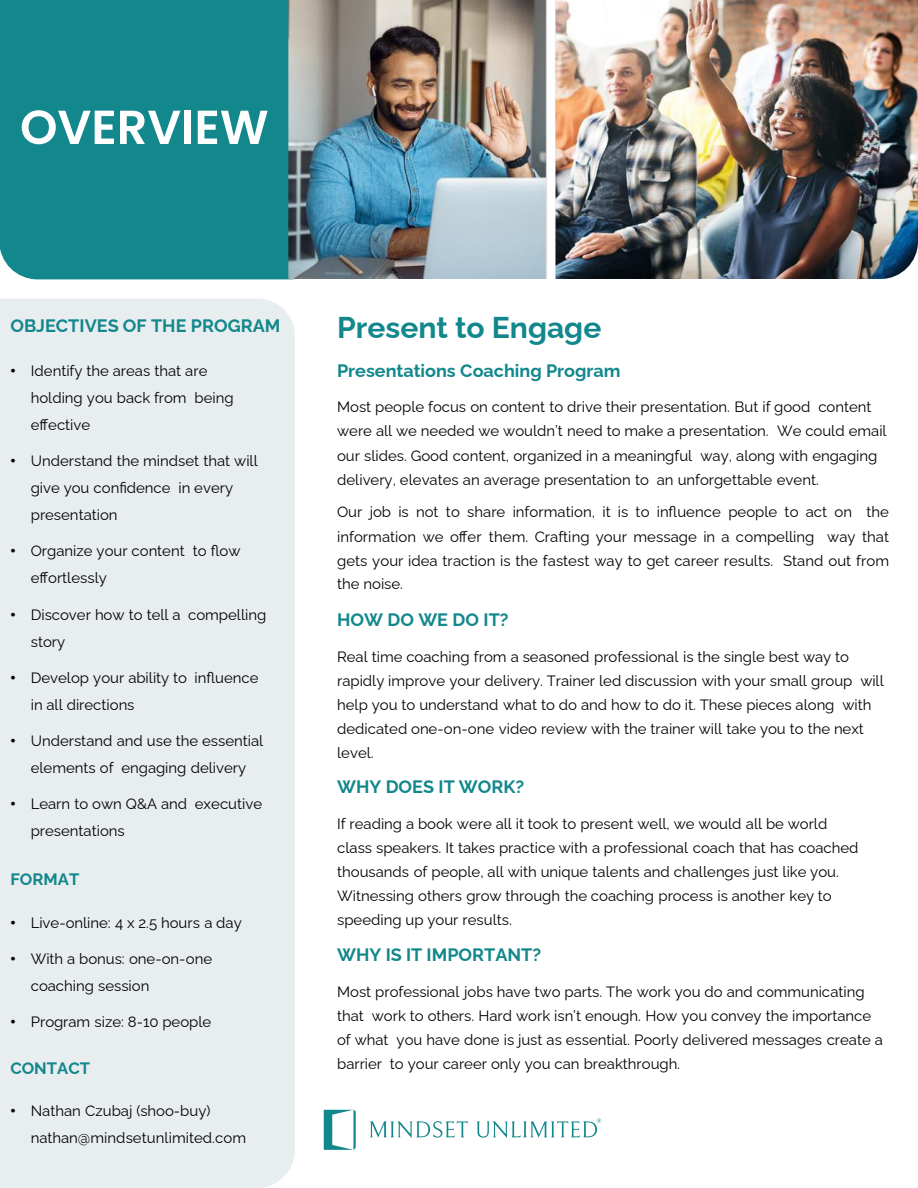
<style>
.page{position:relative;width:918px;height:1188px;background:#fff}
.page>*{position:absolute;margin:0;border:0;box-sizing:border-box;transform-origin:0 0}
.t1{font:700 30px "Raleway";color:#12878c}
.t2{font:700 18px "Raleway";color:#12878c}
.t3{font:700 16.5px "Raleway";color:#12878c}
.t4{font:15px/24px "Raleway";color:#000}
.s1{font-family:"Arial"}
</style>
<div class="page">
<div style="left:0;top:298px;width:295px;height:890px;background:#e8edef"></div>
<div style="left:0;top:0;width:295px;height:280px;background:#12878c"></div>
<img style="left:288px;top:0;width:630px;height:279px">
<svg style="left:22px;top:110px;width:92px;height:34px"></svg>
<svg style="left:120px;top:111px;width:60px;height:33px"></svg>
<div style="left:185px;top:111px;width:6px;height:33px;background:#fff"></div>
<svg style="left:198px;top:111px;width:70px;height:33px"></svg>
<svg style="left:324px;top:1110px;width:32px;height:40px"></svg>
<svg style="left:370px;top:1121px;width:98px;height:17px"></svg>
<svg style="left:477px;top:1118px;width:124px;height:20px"></svg>
<p class="t2" style="left:10px;top:312px;width:272px">OBJECTIVES OF THE PROGRAM</p>
<p class="t4" style="left:31px;top:356px;width:204px;line-height:27px;text-indent:-20px"><span class="s1">•</span> Identify the areas that are holding you back from being effective</p>
<p class="t4" style="left:31px;top:446px;width:228px;line-height:27px;text-indent:-20px"><span class="s1">•</span> Understand the mindset that will give you confidence in every presentation</p>
<p class="t4" style="left:31px;top:536px;width:211px;line-height:27px;text-indent:-20px"><span class="s1">•</span> Organize your content to flow effortlessly</p>
<p class="t4" style="left:31px;top:599px;width:237px;line-height:27px;text-indent:-20px"><span class="s1">•</span> Discover how to tell a compelling story</p>
<p class="t4" style="left:31px;top:662px;width:229px;line-height:27px;text-indent:-20px"><span class="s1">•</span> Develop your ability to influence in all directions</p>
<p class="t4" style="left:10px;top:725px;width:254px;line-height:27px;text-align:center"><span class="s1">•</span> Understand and use the essential elements of engaging delivery</p>
<p class="t4" style="left:31px;top:788px;width:233px;line-height:27px;text-indent:-20px"><span class="s1">•</span> Learn to own Q&amp;A and executive presentations</p>
<p class="t3" style="left:10px;top:866px;width:70px">FORMAT</p>
<p class="t4" style="left:10px;top:909px;width:233px"><span class="s1">•</span> Live-online: 4 x 2.5 hours a day</p>
<p class="t4" style="left:31px;top:943px;width:183px;line-height:27px;text-indent:-20px"><span class="s1">•</span> With a bonus: one-on-one coaching session</p>
<p class="t4" style="left:10px;top:1008px;width:202px"><span class="s1">•</span> Program size: 8-10 people</p>
<p class="t3" style="left:10px;top:1055px;width:81px">CONTACT</p>
<p class="t4" style="left:31px;top:1095px;width:217px;line-height:27px;text-indent:-20px"><span class="s1">•</span> Nathan Czubaj (shoo-buy) nathan@mindsetunlimited.com</p>
<h1 class="t1" style="left:337px;top:304px;width:266px">Present to Engage</h1>
<p class="t2" style="left:337px;top:356px;width:285px">Presentations Coaching Program</p>
<p class="t4" style="left:337px;top:394px;width:551px">Most people focus on content to drive their presentation. But if good content were all we needed we wouldn’t need to make a presentation. We could email our slides. Good content, organized in a meaningful way, along with engaging delivery, elevates an average presentation to an unforgettable event.</p>
<p class="t4" style="left:337px;top:499px;width:553px;text-align:justify">Our job is not to share information, it is to influence people to act on the information we offer them. Crafting your message in a compelling way that gets your idea traction is the fastest way to get career results. Stand out from the noise.</p>
<p class="t2" style="left:337px;top:605px;width:173px">HOW DO WE DO IT?</p>
<p class="t4" style="left:337px;top:643px;width:548px">Real time coaching from a seasoned professional is the single best way to rapidly improve your delivery. Trainer led discussion with your small group will help you to understand what to do and how to do it. These pieces along with dedicated one-on-one video review with the trainer will take you to the next level.</p>
<p class="t2" style="left:337px;top:773px;width:189px">WHY DOES IT WORK?</p>
<p class="t4" style="left:337px;top:810px;width:523px">If reading a book were all it took to present well, we would all be world class speakers. It takes practice with a professional coach that has coached thousands of people, all with unique talents and challenges just like you.<br>Witnessing others grow through the coaching process is another key to speeding up your results.</p>
<p class="t2" style="left:337px;top:940px;width:205px">WHY IS IT IMPORTANT?</p>
<p class="t4" style="left:337px;top:978px;width:547px">Most professional jobs have two parts. The work you do and communicating that work to others. Hard work isn’t enough. How you convey the importance of what you have done is just as essential. Poorly delivered messages create a barrier to your career only you can breakthrough.</p>
</div>
